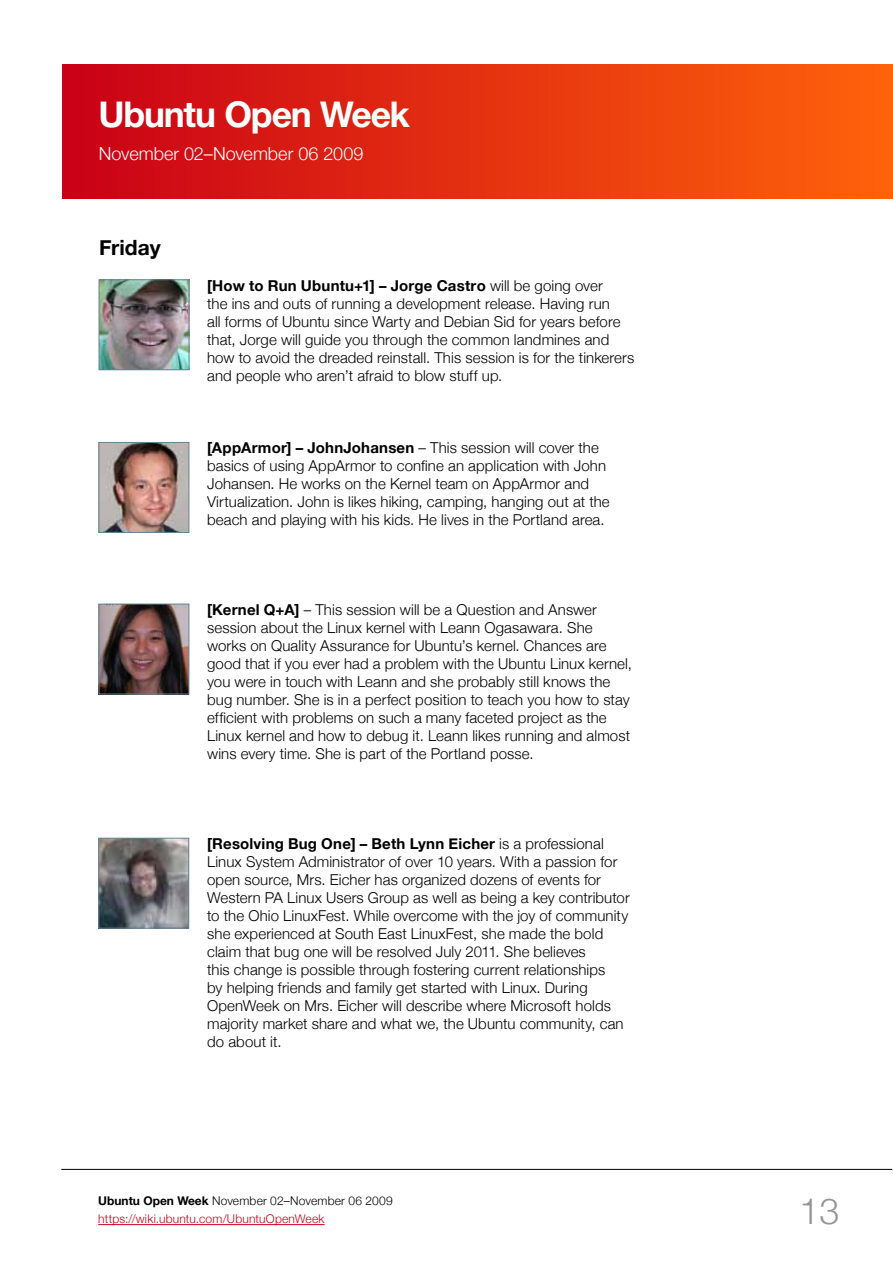
<style>
.page{position:relative;width:893px;height:1263px;background:#fff}
.page>*{position:absolute;margin:0;border:0;box-sizing:border-box;transform-origin:0 0}
.t1{font:700 36px "Neue Helvetica BQ";letter-spacing:-.03em;color:#fff}
.t2{font:300 36px "Helvetica Neue";color:#939598}
.t3{font:700 21px "Helvetica Neue";letter-spacing:.005em;color:#000}
.t4{font:300 18px "Helvetica Neue";color:#fff}
.t5{font:300 15px/18px "Helvetica Neue";letter-spacing:.005em;color:#000}
.t6{font:300 12px/18px "Helvetica Neue";letter-spacing:.015em;color:#c90017}
.s1{font-weight:700}
.s2{font-weight:700;color:#000}
.s3{color:#000}
</style>
<div class="page">
<hr style="left:61px;top:1169px;width:831px;height:1px;background:#000">
<hr style="left:98px;top:1224px;width:227px;height:1px;background:#c90017">
<div style="left:62px;top:64px;width:831px;height:134px;background:linear-gradient(to right,#c90017,#ff630a)"></div>
<img style="left:101px;top:282px;width:86px;height:86px">
<div style="left:99px;top:280px;width:90px;height:90px;border:1px solid #658593"></div>
<img style="left:101px;top:606px;width:86px;height:86px">
<div style="left:99px;top:604px;width:90px;height:90px;border:1px solid #658593"></div>
<img style="left:101px;top:444px;width:86px;height:87px">
<div style="left:99px;top:442px;width:90px;height:91px;border:1px solid #658593"></div>
<img style="left:101px;top:840px;width:86px;height:86px">
<div style="left:99px;top:838px;width:90px;height:90px;border:1px solid #658593"></div>
<h1 class="t1" style="left:99px;top:91px;width:313px">Ubuntu Open Week</h1>
<p class="t4" style="left:99px;top:142px;width:266px">November 02–November 06 2009</p>
<h2 class="t3" style="left:99px;top:235px;width:63px">Friday</h2>
<p class="t5" style="left:207px;top:277px;width:429px"><span class="s1">[How to Run Ubuntu+1] – Jorge Castro</span> will be going over<br>the ins and outs of running a development release. Having run<br>all forms of Ubuntu since Warty and Debian Sid for years before that, Jorge will guide you through the common landmines and how to avoid the dreaded reinstall. This session is for the tinkerers and people who aren’t afraid to blow stuff up.</p>
<p class="t5" style="left:207px;top:439px;width:404px"><span class="s1">[AppArmor] – JohnJohansen</span> – This session will cover the basics of using AppArmor to confine an application with John Johansen. He works on the Kernel team on AppArmor and Virtualization. John is likes hiking, camping, hanging out at the beach and playing with his kids. He lives in the Portland area.</p>
<p class="t5" style="left:207px;top:601px;width:426px"><span class="s1">[Kernel Q+A]</span> – This session will be a Question and Answer session about the Linux kernel with Leann Ogasawara. She works on Quality Assurance for Ubuntu’s kernel. Chances are good that if you ever had a problem with the Ubuntu Linux kernel, you were in touch with Leann and she probably still knows the bug number. She is in a perfect position to teach you how to stay efficient with problems on such a many faceted project as the Linux kernel and how to debug it. Leann likes running and almost wins every time. She is part of the Portland posse.</p>
<p class="t5" style="left:207px;top:835px;width:424px"><span class="s1">[Resolving Bug One] – Beth Lynn Eicher</span> is a professional Linux System Administrator of over 10 years. With a passion for open source, Mrs. Eicher has organized dozens of events for Western PA Linux Users Group as well as being a key contributor to the Ohio LinuxFest. While overcome with the joy of community she experienced at South East LinuxFest, she made the bold claim that bug one will be resolved July 2011. She believes<br>this change is possible through fostering current relationships<br>by helping friends and family get started with Linux. During OpenWeek on Mrs. Eicher will describe where Microsoft holds majority market share and what we, the Ubuntu community, can do about it.</p>
<p class="t6" style="left:98px;top:1192px;width:296px"><span class="s2">Ubuntu Open Week</span> <span class="s3">November 02–November 06 2009 </span>https://wiki.ubuntu.com/UbuntuOpenWeek</p>
<h1 class="t2" style="left:799px;top:1189px;width:42px">13</h1>
</div>
